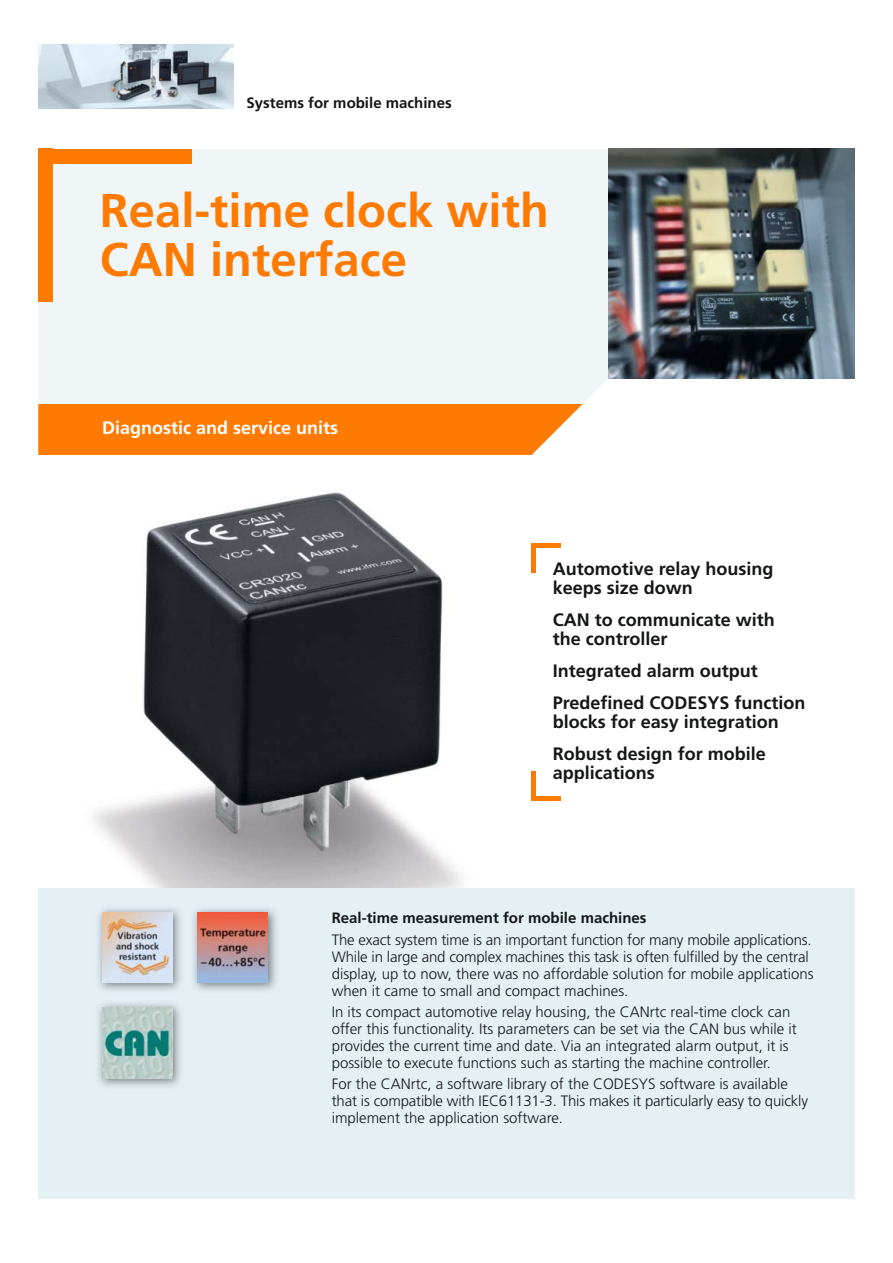
<style>
.page{position:relative;width:893px;height:1263px;background:#fff}
.page>*{position:absolute;margin:0;border:0;box-sizing:border-box;transform-origin:0 0}
.t1{font:700 47.25px/48.9px "Frutiger LT Com";color:#ff7a00}
.t2{font:700 18px/19.2px "Frutiger LT Com";color:#151616}
.t3{font:700 18px "Frutiger LT Com";color:#fff}
.t4{font:300 15px/17px "Frutiger LT Com";color:#151616}
.t5{font:700 15px "Frutiger LT Com";color:#151616}
</style>
<div class="page">
<img style="left:38px;top:492px;width:468px;height:397px">
<div style="left:38px;top:889px;width:817px;height:310px;background:#e5f0f5"></div>
<div style="left:38px;top:149px;width:570px;height:255px;background:#f0f6f8"></div>
<img style="left:608px;top:149px;width:247px;height:229px">
<div style="left:38px;top:404px;width:545px;height:51px;background:#ff7a00"></div>
<div style="left:38px;top:149px;width:153px;height:15px;background:#ff7a00"></div>
<div style="left:38px;top:149px;width:15px;height:153px;background:#ff7a00"></div>
<img style="left:98px;top:908px;width:179px;height:83px">
<img style="left:102px;top:912px;width:70px;height:70px">
<img style="left:188px;top:908px;width:1px;height:83px">
<img style="left:198px;top:912px;width:70px;height:70px">
<img style="left:98px;top:1003px;width:83px;height:84px">
<img style="left:102px;top:1008px;width:70px;height:70px">
<img style="left:38px;top:45px;width:196px;height:63px">
<hr style="left:531px;top:543px;width:30px;height:4px;background:#ff7a00">
<div style="left:531px;top:543px;width:5px;height:30px;background:#ff7a00"></div>
<hr style="left:531px;top:796px;width:30px;height:4px;background:#ff7a00">
<div style="left:531px;top:771px;width:5px;height:29px;background:#ff7a00"></div>
<p class="t5" style="left:247px;top:97px;width:207px">Systems for mobile machines</p>
<h1 class="t1" style="left:100px;top:190px;width:450px">Real-time clock with<br>CAN interface</h1>
<p class="t3" style="left:102px;top:420px;width:238px">Diagnostic and service units</p>
<p class="t2" style="left:553px;top:560px;width:222px">Automotive relay housing keeps size down</p>
<p class="t2" style="left:553px;top:611px;width:224px">CAN to communicate with the controller</p>
<p class="t2" style="left:553px;top:656px;width:254px;line-height:32px">Integrated alarm output<br>Predefined CODESYS function</p>
<p class="t2" style="left:553px;top:707px;width:228px;line-height:32px">blocks for easy integration<br>Robust design for mobile</p>
<p class="t2" style="left:553px;top:765px;width:104px">applications</p>
<p class="t5" style="left:332px;top:912px;width:316px">Real-time measurement for mobile machines</p>
<p class="t4" style="left:332px;top:932px;width:484px">The exact system time is an important function for many mobile applications.<br>While in large and complex machines this task is often fulfilled by the central display, up to now, there was no affordable solution for mobile applications when it came to small and compact machines.</p>
<p class="t4" style="left:332px;top:1004px;width:467px">In its compact automotive relay housing, the CANrtc real-time clock can offer this functionality. Its parameters can be set via the CAN bus while it provides the current time and date. Via an integrated alarm output, it is possible to execute functions such as starting the machine controller.</p>
<p class="t4" style="left:332px;top:1077px;width:478px">For the CANrtc, a software library of the CODESYS software is available that is compatible with IEC61131-3. This makes it particularly easy to quickly implement the application software.</p>
</div>
